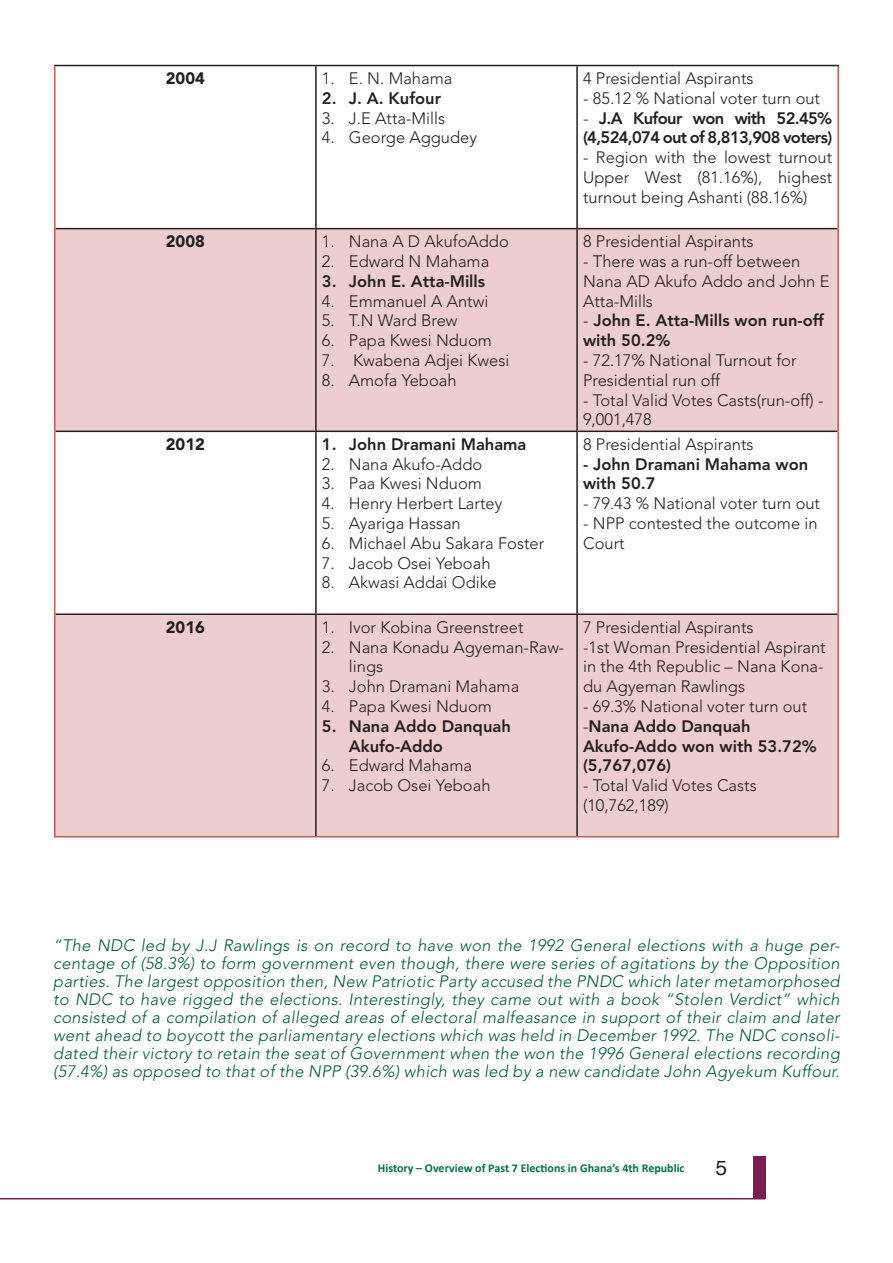
<style>
.page{position:relative;width:893px;height:1263px;background:#fff}
.page>*{position:absolute;margin:0;border:0;box-sizing:border-box;transform-origin:0 0}
.t1{font:21px "Helvetica";color:#231f20}
.t2{font:300 16.5px/19.8px "Avenir LT Std";color:#231f20}
.t3{font:italic 300 16.5px/18px "Avenir LT Std";letter-spacing:.02em;color:#005935;text-align:justify}
.t4{font:800 16.5px/19.8px "Avenir LT Std";color:#231f20}
.t5{font:800 16.5px/19.8px "Avenir LT Std";letter-spacing:-.04em;color:#231f20}
.t6{font:900 16.5px "Avenir LT Std";color:#231f20}
.t7{font:700 12px "Calibri";color:#007049}
.s1{font-weight:300}
</style>
<div class="page">
<div style="left:753px;top:1156px;width:12px;height:43px;background:#781e52"></div>
<hr style="left:0;top:1198px;width:765px;height:1px;background:#781e52">
<svg style="left:56px;top:229px;width:781px;height:607px;fill:#edcdcd"></svg>
<hr style="left:315px;top:66px;width:2px;height:162px;background:#231f20">
<hr style="left:576px;top:66px;width:2px;height:162px;background:#231f20">
<hr style="left:315px;top:432px;width:2px;height:181px;background:#231f20">
<hr style="left:576px;top:432px;width:2px;height:181px;background:#231f20">
<hr style="left:54px;top:65px;width:262px;height:1px;background:#231f20">
<hr style="left:316px;top:65px;width:261px;height:1px;background:#231f20">
<hr style="left:577px;top:65px;width:262px;height:1px;background:#231f20">
<hr style="left:56px;top:228px;width:260px;height:1px;background:#231f20">
<hr style="left:56px;top:431px;width:260px;height:1px;background:#231f20">
<hr style="left:316px;top:228px;width:261px;height:1px;background:#231f20">
<hr style="left:315px;top:229px;width:2px;height:202px;background:#231f20">
<hr style="left:316px;top:431px;width:261px;height:1px;background:#231f20">
<hr style="left:577px;top:228px;width:260px;height:1px;background:#231f20">
<hr style="left:576px;top:229px;width:2px;height:202px;background:#231f20">
<hr style="left:577px;top:431px;width:260px;height:1px;background:#231f20">
<hr style="left:56px;top:613px;width:260px;height:2px;background:#231f20">
<hr style="left:316px;top:613px;width:261px;height:2px;background:#231f20">
<hr style="left:315px;top:615px;width:2px;height:221px;background:#231f20">
<hr style="left:577px;top:613px;width:260px;height:2px;background:#231f20">
<hr style="left:576px;top:615px;width:2px;height:221px;background:#231f20">
<hr style="left:54px;top:66px;width:2px;height:163px;background:#c35959">
<hr style="left:837px;top:66px;width:2px;height:163px;background:#c35959">
<hr style="left:54px;top:229px;width:2px;height:202px;background:#c35959">
<hr style="left:837px;top:229px;width:2px;height:202px;background:#c35959">
<hr style="left:54px;top:431px;width:2px;height:183px;background:#c35959">
<hr style="left:837px;top:431px;width:2px;height:183px;background:#c35959">
<hr style="left:54px;top:614px;width:2px;height:222px;background:#c35959">
<hr style="left:837px;top:614px;width:2px;height:222px;background:#c35959">
<hr style="left:54px;top:836px;width:262px;height:1px;background:#c35959">
<hr style="left:316px;top:836px;width:261px;height:1px;background:#c35959">
<hr style="left:577px;top:836px;width:262px;height:1px;background:#c35959">
<p class="t6" style="left:166px;top:68px;width:41px">2004</p>
<p class="t2" style="left:322px;top:68px;width:132px">1. E. N. Mahama</p>
<p class="t4" style="left:322px;top:88px;width:121px">2. J. A. Kufour</p>
<p class="t2" style="left:322px;top:108px;width:125px">3. J.E Atta-Mills</p>
<p class="t2" style="left:322px;top:128px;width:157px">4. George Aggudey</p>
<p class="t6" style="left:166px;top:231px;width:41px">2008</p>
<p class="t2" style="left:322px;top:232px;width:188px">1. Nana A D AkufoAddo</p>
<p class="t2" style="left:322px;top:251px;width:169px">2. Edward N Mahama</p>
<p class="t4" style="left:322px;top:271px;width:165px">3. John E. Atta-Mills</p>
<p class="t2" style="left:322px;top:291px;width:168px">4. Emmanuel A Antwi</p>
<p class="t2" style="left:322px;top:311px;width:137px">5. T.N Ward Brew</p>
<p class="t2" style="left:322px;top:331px;width:172px">6. Papa Kwesi Nduom</p>
<p class="t2" style="left:322px;top:350px;width:189px">7. Kwabena Adjei Kwesi</p>
<p class="t2" style="left:322px;top:370px;width:136px">8. Amofa Yeboah</p>
<p class="t6" style="left:166px;top:434px;width:41px">2012</p>
<p class="t4" style="left:322px;top:434px;width:206px">1. John Dramani Mahama</p>
<p class="t2" style="left:322px;top:454px;width:162px">2. Nana Akufo-Addo</p>
<p class="t2" style="left:322px;top:474px;width:161px">3. Paa Kwesi Nduom</p>
<p class="t2" style="left:322px;top:494px;width:182px">4. Henry Herbert Lartey</p>
<p class="t2" style="left:322px;top:513px;width:140px">5. Ayariga Hassan</p>
<p class="t2" style="left:322px;top:533px;width:224px">6. Michael Abu Sakara Foster</p>
<p class="t2" style="left:322px;top:553px;width:170px">7. Jacob Osei Yeboah</p>
<p class="t2" style="left:322px;top:573px;width:176px">8. Akwasi Addai Odike</p>
<p class="t6" style="left:166px;top:617px;width:41px">2016</p>
<p class="t2" style="left:322px;top:617px;width:203px">1. Ivor Kobina Greenstreet</p>
<p class="t2" style="left:349px;top:637px;width:217px;text-indent:-27px">2. Nana Konadu Agyeman-Raw&shy;lings</p>
<p class="t2" style="left:322px;top:677px;width:199px">3. John Dramani Mahama</p>
<p class="t2" style="left:322px;top:696px;width:172px">4. Papa Kwesi Nduom</p>
<p class="t4" style="left:349px;top:716px;width:163px;text-indent:-27px">5. Nana Addo Danquah<br>Akufo-Addo</p>
<p class="t2" style="left:322px;top:756px;width:152px">6. Edward Mahama</p>
<p class="t2" style="left:322px;top:776px;width:170px">7. Jacob Osei Yeboah</p>
<p class="t2" style="left:583px;top:68px;width:172px">4 Presidential Aspirants</p>
<p class="t2" style="left:583px;top:88px;width:239px">- 85.12 % National voter turn out</p>
<p class="t5" style="left:583px;top:108px;width:251px"><span class="s1">-</span> J.A Kufour won with 52.45% (4,524,074 out of 8,813,908 voters)</p>
<p class="t2" style="left:583px;top:148px;width:251px;text-align:justify">- Region with the lowest turnout Upper West (81.16%), highest turnout being Ashanti (88.16%)</p>
<p class="t2" style="left:583px;top:232px;width:172px">8 Presidential Aspirants</p>
<p class="t2" style="left:583px;top:251px;width:248px">- There was a run-off between<br>Nana AD Akufo Addo and John E<br>Atta-Mills</p>
<p class="t4" style="left:583px;top:311px;width:243px"><span class="s1">-</span> John E. Atta-Mills won run-off with 50.2%</p>
<p class="t2" style="left:583px;top:350px;width:215px">- 72.17% National Turnout for<br>Presidential run off</p>
<p class="t2" style="left:583px;top:390px;width:242px">- Total Valid Votes Casts(run-off) -<br>9,001,478</p>
<p class="t2" style="left:583px;top:434px;width:172px">8 Presidential Aspirants</p>
<p class="t4" style="left:583px;top:454px;width:227px">- John Dramani Mahama won with 50.7</p>
<p class="t2" style="left:583px;top:494px;width:239px">- 79.43 % National voter turn out</p>
<p class="t2" style="left:583px;top:513px;width:236px">- NPP contested the outcome in<br>Court</p>
<p class="t2" style="left:583px;top:617px;width:172px">7 Presidential Aspirants</p>
<p class="t2" style="left:583px;top:637px;width:244px">-1st Woman Presidential Aspirant in the 4th Republic – Nana Kona&shy;du Agyeman Rawlings</p>
<p class="t2" style="left:583px;top:696px;width:226px">- 69.3% National voter turn out</p>
<p class="t4" style="left:583px;top:716px;width:235px"><span class="s1">-</span>Nana Addo Danquah<br>Akufo-Addo won with 53.72% (5,767,076)</p>
<p class="t2" style="left:583px;top:776px;width:175px">- Total Valid Votes Casts (10,762,189)</p>
<p class="t3" style="left:53px;top:937px;width:788px">“The NDC led by J.J Rawlings is on record to have won the 1992 General elections with a huge per&shy;centage of (58.3%) to form government even though, there were series of agitations by the Opposition parties. The largest opposition then, New Patriotic Party accused the PNDC which later metamorphosed to NDC to have rigged the elections. Interestingly, they came out with a book “Stolen Verdict” which consisted of a compilation of alleged areas of electoral malfeasance in support of their claim and later went ahead to boycott the parliamentary elections which was held in December 1992. The NDC consoli&shy;dated their victory to retain the seat of Government when the won the 1996 General elections recording (57.4%) as opposed to that of the NPP (39.6%) which was led by a new candidate John Agyekum Kuffour.</p>
<p class="t7" style="left:378px;top:1159px;width:308px">History – Overview of Past 7 Elections in Ghana’s 4th Republic</p>
<p class="t1" style="left:715px;top:1152px;width:13px">5</p>
</div>
